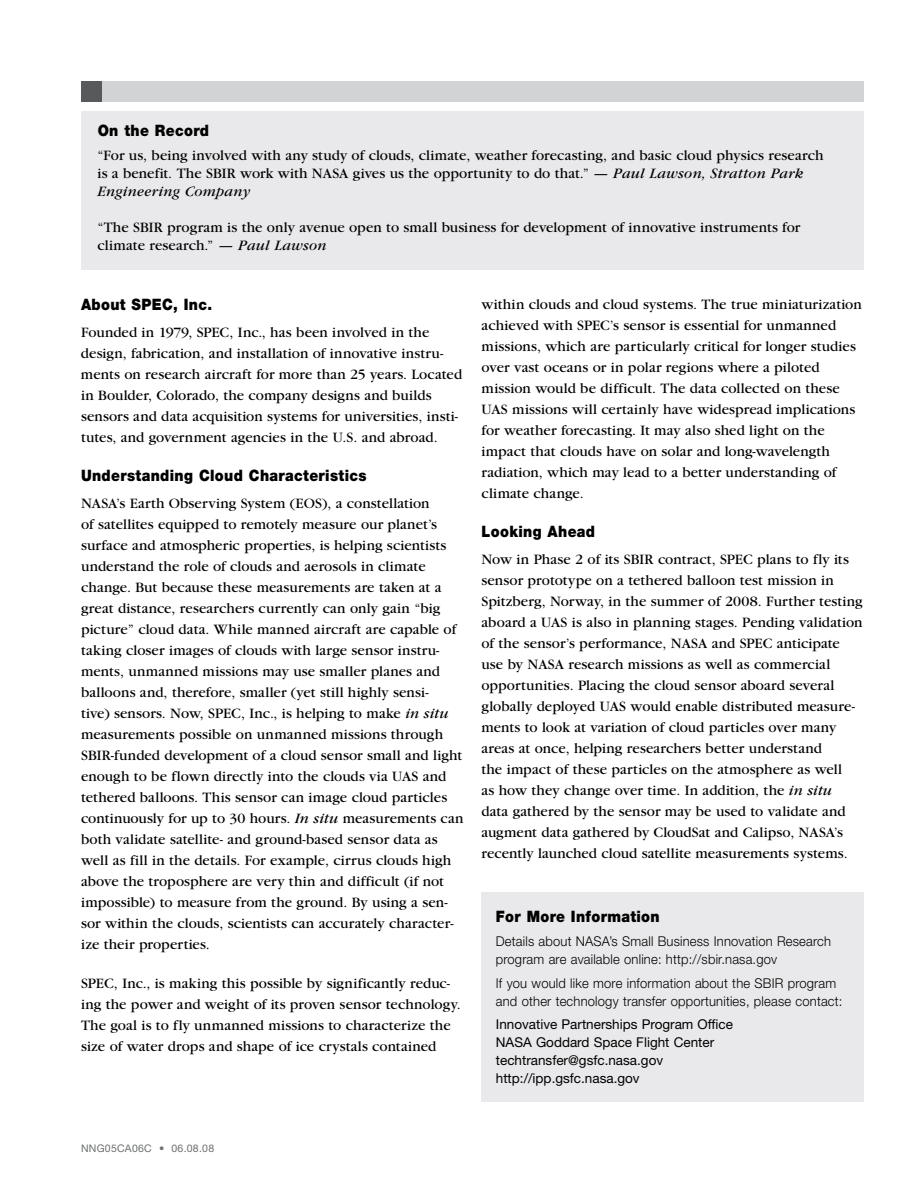
<style>
.page{position:relative;width:918px;height:1188px;background:#fff}
.page>*{position:absolute;margin:0;border:0;box-sizing:border-box;transform-origin:0 0}
.t1{font:900 15.75px "Helvetica Neue";letter-spacing:.025em;color:#000;scale:.9 1}
.t2{font:15px/21px "Garamond";letter-spacing:.005em;color:#000}
.t3{font:300 13.5px/18px "Helvetica Neue";letter-spacing:.015em;color:#000;scale:.96 1}
.t4{font:13.5px/18px "Helvetica Neue";color:#000}
.t5{font:10.5px "Helvetica Neue";letter-spacing:.025em;color:#6d6f71}
.s1{font-style:italic}
</style>
<div class="page">
<div style="left:81px;top:111px;width:783px;height:159px;background:#e9e9eb"></div>
<div style="left:482px;top:892px;width:382px;height:210px;background:#e9e9eb"></div>
<div style="left:81px;top:81px;width:783px;height:20px;background:#d1d3d4"></div>
<div style="left:81px;top:81px;width:20px;height:20px;background:#58595b"></div>
<p class="t1" style="left:98px;top:121px;width:125px">On the Record</p>
<p class="t2" style="left:98px;top:147px;width:728px;line-height:18px">“For us, being involved with any study of clouds, climate, weather forecasting, and basic cloud physics research is a benefit. The SBIR work with NASA gives us the opportunity to do that.” <span class="s1">— Paul Lawson, Stratton Park<br>Engineering Company</span></p>
<p class="t2" style="left:98px;top:219px;width:704px;line-height:18px">“The SBIR program is the only avenue open to small business for development of innovative instruments for climate research.” <span class="s1">— Paul Lawson</span></p>
<p class="t1" style="left:81px;top:295px;width:147px">About SPEC, Inc.</p>
<p class="t2" style="left:81px;top:322px;width:383px">Founded in 1979, SPEC, Inc., has been involved in the design, fabrication, and installation of innovative instru&shy;ments on research aircraft for more than 25 years. Located in Boulder, Colorado, the company designs and builds sensors and data acquisition systems for universities, insti&shy;tutes, and government agencies in the U.S. and abroad.</p>
<p class="t1" style="left:81px;top:466px;width:319px">Understanding Cloud Characteristics</p>
<p class="t2" style="left:81px;top:493px;width:384px">NASA’s Earth Observing System (EOS), a constellation<br>of satellites equipped to remotely measure our planet’s surface and atmospheric properties, is helping scientists understand the role of clouds and aerosols in climate change. But because these measurements are taken at a great distance, researchers currently can only gain “big picture” cloud data. While manned aircraft are capable of taking closer images of clouds with large sensor instru&shy;ments, unmanned missions may use smaller planes and balloons and, therefore, smaller (yet still highly sensi-<br>tive) sensors. Now, SPEC, Inc., is helping to make <span class="s1">in situ </span>measurements possible on unmanned missions through SBIR-funded development of a cloud sensor small and light enough to be flown directly into the clouds via UAS and tethered balloons. This sensor can image cloud particles continuously for up to 30 hours. <span class="s1">In situ</span> measurements can both validate satellite- and ground-based sensor data as well as fill in the details. For example, cirrus clouds high above the troposphere are very thin and difficult (if not impossible) to measure from the ground. By using a sen&shy;sor within the clouds, scientists can accurately character&shy;ize their properties.</p>
<p class="t2" style="left:81px;top:973px;width:381px">SPEC, Inc., is making this possible by significantly reduc&shy;ing the power and weight of its proven sensor technology.<br>The goal is to fly unmanned missions to characterize the size of water drops and shape of ice crystals contained</p>
<p class="t2" style="left:482px;top:294px;width:382px">within clouds and cloud systems. The true miniaturization achieved with SPEC’s sensor is essential for unmanned missions, which are particularly critical for longer -studies over vast oceans or in polar regions where a piloted mission would be difficult. The data collected on these UAS missions will certainly have widespread -implications for weather forecasting. It may also shed light on the impact that clouds have on solar and long-wavelength radiation, which may lead to a better understanding of climate change.</p>
<p class="t1" style="left:482px;top:522px;width:128px">Looking Ahead</p>
<p class="t2" style="left:481px;top:549px;width:383px">Now in Phase 2 of its SBIR contract, SPEC plans to fly its sensor prototype on a tethered balloon test mission in Spitzberg, Norway, in the summer of 2008. Further testing aboard a UAS is also in planning stages. Pending validation of the sensor’s performance, NASA and SPEC anticipate use by NASA research missions as well as -commercial opportunities. Placing the cloud sensor aboard several globally deployed UAS would enable distributed measure&shy;ments to look at variation of cloud particles over many areas at once, helping researchers better understand<br>the impact of these particles on the atmosphere as well<br>as how they change over time. In addition, the <span class="s1">in situ<br></span>data gathered by the sensor may be used to validate and augment data gathered by CloudSat and Calipso, NASA’s recently launched cloud satellite measurements systems.</p>
<p class="t1" style="left:496px;top:907px;width:184px">For More Information</p>
<p class="t3" style="left:496px;top:932px;width:351px">Details about NASA’s Small Business Innovation Research program are available online: http://sbir.nasa.gov</p>
<p class="t3" style="left:496px;top:974px;width:363px">If you would like more information about the SBIR program and other technology transfer opportunities, please contact:</p>
<p class="t4" style="left:496px;top:1015px;width:239px">Innovative Partnerships Program Office NASA Goddard Space Flight Center techtransfer@gsfc.nasa.gov http://ipp.gsfc.nasa.gov</p>
<p class="t5" style="left:81px;top:1142px;width:135px">NNG05CA06C • 06.08.08</p>
</div>
